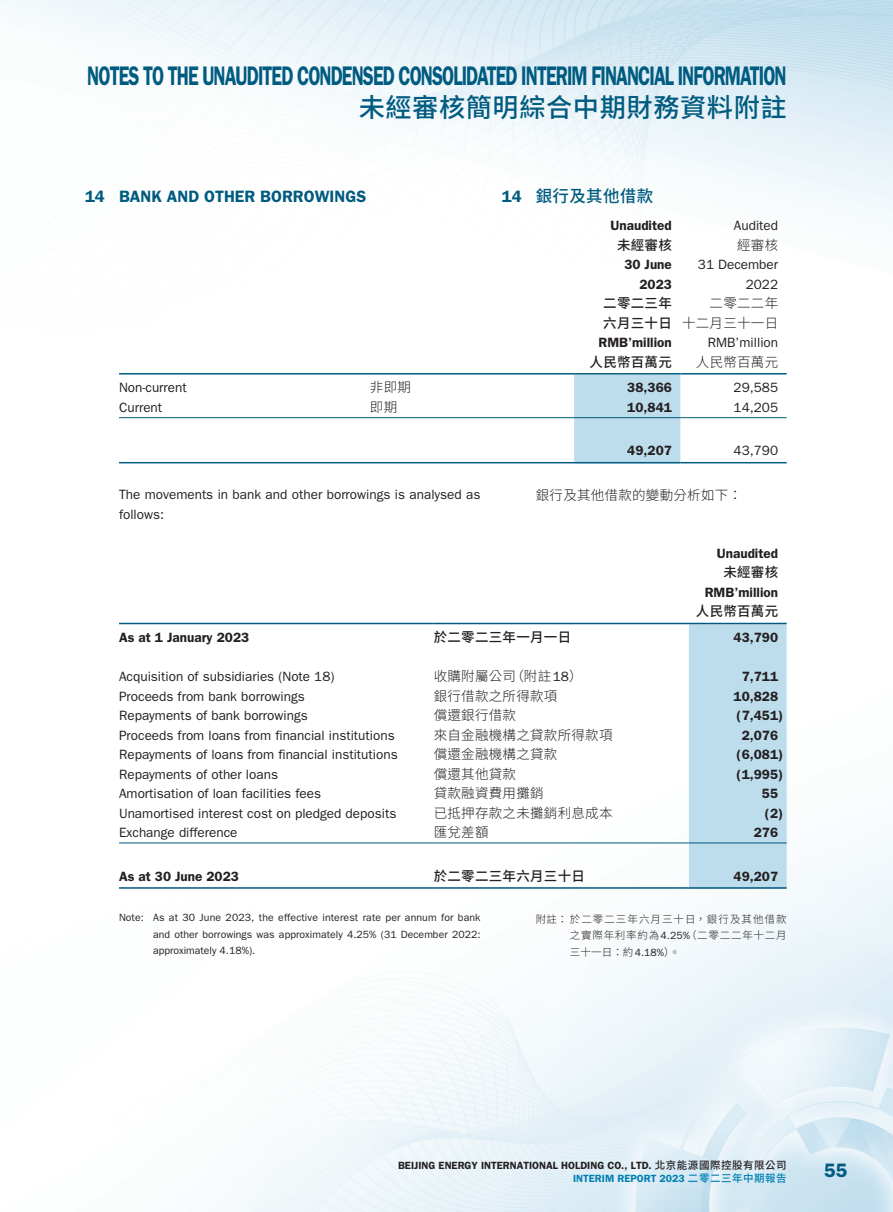
<style>
.page{position:relative;width:893px;height:1212px;background:#fff}
.page>*{position:absolute;margin:0;border:0;box-sizing:border-box;transform-origin:0 0}
.t1{font:600 27px "ITC Franklin Gothic Std";letter-spacing:-.05em;color:#005b80;scale:.68 1}
.t2{font:500 26.25px "Noto Sans CJ Ktc";letter-spacing:.02em;color:#005b80}
.t3{font:600 19.5px "ITC Franklin Gothic Std";color:#005b80}
._01_H1{font:600 16.5px "ITC Franklin Gothic Std";color:#005b80}
._01_H1-2{font:500 16.5px "Noto Sans CJ Ktc";letter-spacing:.02em;color:#005b80}
._50_Table_txt{font:13.5px "ITC Franklin Gothic Std";color:#231f20}
._50_Table_txt-2{font:600 13.5px "ITC Franklin Gothic Std";color:#231f20}
._50_Table_txt-3{font:300 13.5px "Noto Sans CJ Ktc";letter-spacing:.02em;color:#231f20}
._00_txt{font:13.5px/19.5px "ITC Franklin Gothic Std";color:#231f20}
._50_Table_txt-4{font:500 13.5px "Noto Sans CJ Ktc";letter-spacing:.02em;color:#231f20}
._00_txt-2{font:300 13.5px "Noto Sans CJ Ktc";letter-spacing:.02em;color:#231f20}
._00_txt-3{font:600 13.5px "ITC Franklin Gothic Std";color:#231f20}
._06_Notes{font:10.5px/16.5px "ITC Franklin Gothic Std";letter-spacing:.005em;color:#231f20;text-align:justify}
.t4{font:600 10.5px/13.6px "ITC Franklin Gothic Std";color:#231f20;text-align:right}
._06_Notes-2{font:300 10.5px/16.5px "Noto Sans CJ Ktc";letter-spacing:.075em;color:#231f20;text-align:justify}
.s1{font-family:"ITC Franklin Gothic Std";font-weight:600}
.s2{font-family:"ITC Franklin Gothic Std";font-weight:400}
.s3{font-family:"Noto Sans CJ Ktc";font-weight:500}
.s4{color:#007fb2}
.s5{font-family:"Noto Sans CJ Ktc";font-weight:500;color:#007fb2}
</style>
<div class="page">
<img style="left:0;top:0;width:893px;height:1212px">
<div style="left:574px;top:374px;width:106px;height:88px;background:#bddded"></div>
<hr style="left:119px;top:373px;width:251px;height:1px;background:#005b80">
<hr style="left:370px;top:373px;width:204px;height:1px;background:#005b80">
<hr style="left:574px;top:373px;width:106px;height:1px;background:#005b80">
<hr style="left:680px;top:373px;width:107px;height:1px;background:#005b80">
<hr style="left:119px;top:417px;width:251px;height:1px;background:#005b80">
<hr style="left:370px;top:417px;width:204px;height:1px;background:#005b80">
<hr style="left:574px;top:417px;width:106px;height:1px;background:#005b80">
<hr style="left:680px;top:417px;width:107px;height:1px;background:#005b80">
<hr style="left:119px;top:462px;width:251px;height:1px;background:#005b80">
<hr style="left:370px;top:462px;width:204px;height:1px;background:#005b80">
<hr style="left:574px;top:462px;width:106px;height:1px;background:#005b80">
<hr style="left:680px;top:462px;width:107px;height:1px;background:#005b80">
<div style="left:689px;top:624px;width:98px;height:263px;background:#bddded"></div>
<hr style="left:119px;top:623px;width:315px;height:1px;background:#005b80">
<hr style="left:434px;top:623px;width:255px;height:1px;background:#005b80">
<hr style="left:689px;top:623px;width:98px;height:1px;background:#005b80">
<hr style="left:119px;top:842px;width:315px;height:1px;background:#005b80">
<hr style="left:434px;top:842px;width:255px;height:1px;background:#005b80">
<hr style="left:689px;top:842px;width:98px;height:1px;background:#005b80">
<hr style="left:119px;top:887px;width:315px;height:2px;background:#005b80">
<hr style="left:434px;top:887px;width:255px;height:2px;background:#005b80">
<hr style="left:689px;top:887px;width:98px;height:2px;background:#005b80">
<h1 class="t1" style="left:87px;top:59px;width:1030px">NOTES TO THE UNAUDITED CONDENSED CONSOLIDATED INTERIM FINANCIAL INFORMATION</h1>
<h2 class="t2" style="left:359px;top:92px;width:429px">未經審核簡明綜合中期財務資料附註</h2>
<p class="_01_H1" style="left:85px;top:186px;width:283px">14 BANK AND OTHER BORROWINGS</p>
<p class="_01_H1-2" style="left:502px;top:186px;width:153px"><span class="s1">14</span> 銀行及其他借款</p>
<p class="_50_Table_txt-2" style="left:611px;top:217px;width:63px">Unaudited</p>
<p class="_50_Table_txt" style="left:734px;top:218px;width:46px">Audited</p>
<p class="_50_Table_txt-4" style="left:617px;top:237px;width:56px">未經審核</p>
<p class="_50_Table_txt-3" style="left:737px;top:237px;width:43px">經審核</p>
<p class="_50_Table_txt-2" style="left:624px;top:256px;width:49px">30 June</p>
<p class="_50_Table_txt-2" style="left:639px;top:276px;width:34px">2023</p>
<p class="_50_Table_txt" style="left:698px;top:257px;width:82px">31 December</p>
<p class="_50_Table_txt" style="left:746px;top:276px;width:34px">2022</p>
<p class="_50_Table_txt-4" style="left:603px;top:295px;width:70px">二零二三年</p>
<p class="_50_Table_txt-4" style="left:603px;top:315px;width:70px">六月三十日</p>
<p class="_50_Table_txt-3" style="left:710px;top:295px;width:70px">二零二二年</p>
<p class="_50_Table_txt-3" style="left:682px;top:315px;width:98px">十二月三十一日</p>
<p class="_50_Table_txt-2" style="left:598px;top:334px;width:75px">RMB’million</p>
<p class="_50_Table_txt" style="left:708px;top:335px;width:72px">RMB’million</p>
<p class="_50_Table_txt-4" style="left:589px;top:354px;width:84px">人民幣百萬元</p>
<p class="_50_Table_txt-3" style="left:696px;top:354px;width:84px">人民幣百萬元</p>
<p class="_50_Table_txt" style="left:119px;top:380px;width:69px">Non-current</p>
<p class="_50_Table_txt-3" style="left:370px;top:380px;width:43px">非即期</p>
<p class="_50_Table_txt-2" style="left:627px;top:380px;width:46px">38,366</p>
<p class="_50_Table_txt" style="left:734px;top:380px;width:46px">29,585</p>
<p class="_50_Table_txt" style="left:119px;top:400px;width:45px">Current</p>
<p class="_50_Table_txt-3" style="left:370px;top:399px;width:29px">即期</p>
<p class="_50_Table_txt-2" style="left:627px;top:399px;width:46px">10,841</p>
<p class="_50_Table_txt" style="left:734px;top:400px;width:46px">14,205</p>
<p class="_50_Table_txt-2" style="left:627px;top:443px;width:46px">49,207</p>
<p class="_50_Table_txt" style="left:734px;top:443px;width:46px">43,790</p>
<p class="_00_txt" style="left:119px;top:485px;width:363px">The movements in bank and other borrowings is analysed as follows:</p>
<p class="_00_txt-3" style="left:717px;top:545px;width:63px">Unaudited</p>
<p class="_50_Table_txt-4" style="left:723px;top:565px;width:56px">未經審核</p>
<p class="_50_Table_txt-2" style="left:705px;top:584px;width:75px">RMB’million</p>
<p class="_50_Table_txt-4" style="left:696px;top:604px;width:84px">人民幣百萬元</p>
<p class="_50_Table_txt-2" style="left:119px;top:629px;width:132px">As at 1 January 2023</p>
<p class="_50_Table_txt-4" style="left:434px;top:629px;width:139px">於二零二三年一月一日</p>
<p class="_50_Table_txt-2" style="left:734px;top:629px;width:46px">43,790</p>
<p class="_50_Table_txt" style="left:119px;top:669px;width:217px">Acquisition of subsidiaries (Note 18)</p>
<p class="_50_Table_txt-3" style="left:434px;top:668px;width:150px">收購附屬公司（附註<span class="s2">18</span>）</p>
<p class="_50_Table_txt-2" style="left:742px;top:668px;width:38px">7,711</p>
<p class="_50_Table_txt" style="left:119px;top:688px;width:187px">Proceeds from bank borrowings</p>
<p class="_50_Table_txt-3" style="left:434px;top:688px;width:125px">銀行借款之所得款項</p>
<p class="_50_Table_txt-2" style="left:734px;top:688px;width:46px">10,828</p>
<p class="_50_Table_txt" style="left:119px;top:708px;width:190px">Repayments of bank borrowings</p>
<p class="_50_Table_txt-3" style="left:434px;top:707px;width:84px">償還銀行借款</p>
<p class="_50_Table_txt-2" style="left:737px;top:707px;width:48px">(7,451)</p>
<p class="_50_Table_txt" style="left:119px;top:727px;width:277px">Proceeds from loans from financial institutions</p>
<p class="_50_Table_txt-3" style="left:434px;top:727px;width:180px">來自金融機構之貸款所得款項</p>
<p class="_50_Table_txt-2" style="left:742px;top:727px;width:38px">2,076</p>
<p class="_50_Table_txt" style="left:119px;top:747px;width:280px">Repayments of loans from financial institutions</p>
<p class="_50_Table_txt-3" style="left:434px;top:746px;width:125px">償還金融機構之貸款</p>
<p class="_50_Table_txt-2" style="left:737px;top:746px;width:48px">(6,081)</p>
<p class="_50_Table_txt" style="left:119px;top:766px;width:161px">Repayments of other loans</p>
<p class="_50_Table_txt-3" style="left:434px;top:766px;width:84px">償還其他貸款</p>
<p class="_50_Table_txt-2" style="left:737px;top:766px;width:48px">(1,995)</p>
<p class="_50_Table_txt" style="left:119px;top:786px;width:203px">Amortisation of loan facilities fees</p>
<p class="_50_Table_txt-3" style="left:434px;top:785px;width:111px">貸款融資費用攤銷</p>
<p class="_50_Table_txt-2" style="left:762px;top:785px;width:18px">55</p>
<p class="_50_Table_txt" style="left:119px;top:805px;width:279px">Unamortised interest cost on pledged deposits</p>
<p class="_50_Table_txt-3" style="left:434px;top:805px;width:180px">已抵押存款之未攤銷利息成本</p>
<p class="_50_Table_txt-2" style="left:765px;top:805px;width:20px">(2)</p>
<p class="_50_Table_txt" style="left:119px;top:825px;width:120px">Exchange difference</p>
<p class="_50_Table_txt-3" style="left:434px;top:824px;width:56px">匯兌差額</p>
<p class="_50_Table_txt-2" style="left:754px;top:824px;width:26px">276</p>
<p class="_50_Table_txt-2" style="left:119px;top:868px;width:121px">As at 30 June 2023</p>
<p class="_50_Table_txt-4" style="left:434px;top:868px;width:153px">於二零二三年六月三十日</p>
<p class="_50_Table_txt-2" style="left:734px;top:868px;width:46px">49,207</p>
<p class="_06_Notes" style="left:153px;top:910px;width:329px;text-indent:-34px">Note: As at 30 June 2023, the effective interest rate per annum for bank and other borrowings was approximately 4.25% (31 December 2022: approximately 4.18%).</p>
<p class="_00_txt-2" style="left:536px;top:487px;width:208px">銀行及其他借款的變動分析如下：</p>
<p class="_06_Notes-2" style="left:570px;top:911px;width:218px;text-indent:-34px">附註：於二零二三年六月三十日，銀行及其他借款之實際年利率約為<span class="s2">4.25%</span>（二零二二年十二月三十一日：約<span class="s2">4.18%</span>）。</p>
<p class="t4" style="left:398px;top:1158px;width:390px">BEIJING ENERGY INTERNATIONAL HOLDING CO., LTD. <span class="s3">北京能源國際控股有限公司<br></span><span class="s4">INTERIM REPORT 2023</span> <span class="s5">二零二三年中期報告</span></p>
<h3 class="t3" style="left:824px;top:1159px;width:25px">55</h3>
</div>
